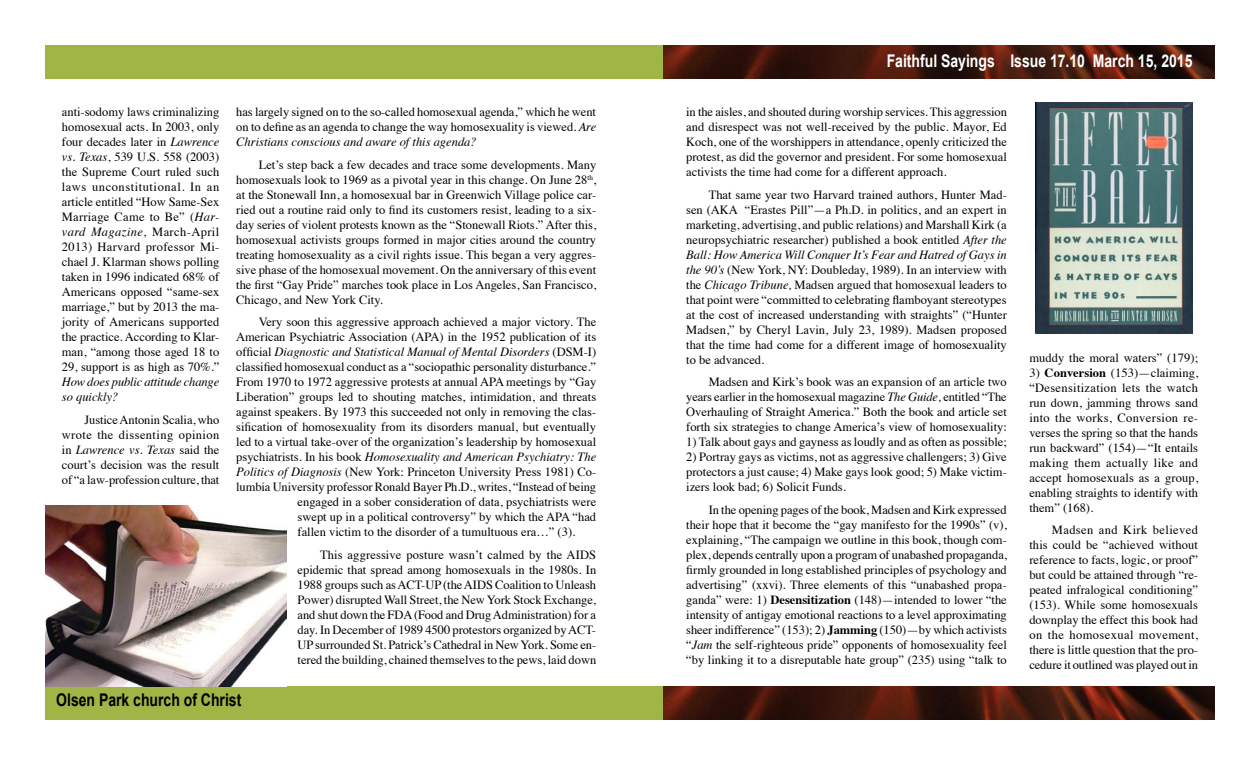
<style>
.page{position:relative;width:1260px;height:765px;background:#fff}
.page>*{position:absolute;margin:0;border:0;box-sizing:border-box;transform-origin:0 0}
.t1{font:700 17.5px "Arial";color:#fff;scale:.8 1}
.t2{font:700 17.5px "Arial";color:#000;scale:.8 1}
.t3{font:12.5px/15px "Times";color:#000;text-align:justify}
.t4{font:italic 12.5px/15px "Times";color:#000}
.s1{font-style:italic}
.s2{font-style:normal}
.s3{font-weight:700}
</style>
<div class="page">
<div style="left:45px;top:45px;width:630px;height:34px;background:#9fb546"></div>
<div style="left:45px;top:686px;width:630px;height:34px;background:#9fb546"></div>
<img style="left:664px;top:686px;width:551px;height:34px">
<img style="left:664px;top:45px;width:551px;height:34px">
<img style="left:45px;top:505px;width:241px;height:181px">
<img style="left:1035px;top:102px;width:157px;height:231px">
<p class="t3" style="left:62px;top:103px;width:159px">anti-sodomy laws criminalizing homosexual acts. In 2003, only four decades later in <span class="s1">Lawrence vs. Texas</span>, 539 U.S. 558 (2003) the Supreme Court ruled such laws unconstitutional. In an article entitled “How Same-Sex Marriage Came to Be” (<span class="s1">Har&shy;vard Magazine,</span> March-April 2013) Harvard professor Mi&shy;chael J. Klarman shows polling taken in 1996 indicated 68% of Americans opposed “same-sex marriage,” but by 2013 the ma&shy;jority of Americans supported the practice. According to Klar&shy;man, “among those aged 18 to 29, support is as high as 70%.”</p>
<p class="t4" style="left:62px;top:374px;width:159px">How does public attitude change so quickly?</p>
<p class="t3" style="left:62px;top:411px;width:159px;text-indent:22px">Justice Antonin Scalia, who wrote the dissenting opinion in <span class="s1">Lawrence vs. Texas</span> said the court’s decision was the result of “a law-profession culture, that</p>
<p class="t3" style="left:236px;top:103px;width:362px">has largely signed on to the so-called homosexual agenda,” which he went on to define as an agenda to change the way homosexuality is viewed. <span class="s1">Are Christians conscious and aware of this agenda?</span></p>
<p class="t3" style="left:236px;top:156px;width:362px;text-indent:23px">Let’s step back a few decades and trace some developments. Many homosexuals look to 1969 as a pivotal year in this change. On June 28<sup>th</sup>, at the Stonewall Inn, a homosexual bar in Greenwich Village police car&shy;ried out a routine raid only to find its customers resist, leading to a six&shy;day series of violent protests known as the “Stonewall Riots.” After this, homosexual activists groups formed in major cities around the country treating homosexuality as a civil rights issue. This began a very aggres&shy;sive phase of the homosexual movement. On the anniversary of this event the first “Gay Pride” marches took place in Los Angeles, San Francisco, Chicago, and New York City.</p>
<p class="t3" style="left:259px;top:313px;width:339px">Very soon this aggressive approach achieved a major victory. The</p>
<p class="t3" style="left:236px;top:328px;width:361px">American Psychiatric Association (APA) in the 1952 publication of its</p>
<p class="t4" style="left:236px;top:344px;width:361px"><span class="s2">official</span> Diagnostic and Statistical Manual of Mental Disorders <span class="s2">(DSM-I)</span></p>
<p class="t3" style="left:236px;top:358px;width:361px">classified homosexual conduct as a “sociopathic personality disturbance.”</p>
<p class="t3" style="left:236px;top:373px;width:362px">From 1970 to 1972 aggressive protests at annual APA meetings by “Gay</p>
<p class="t3" style="left:236px;top:388px;width:362px">Liberation” groups led to shouting matches, intimidation, and threats</p>
<p class="t3" style="left:236px;top:403px;width:361px">against speakers. By 1973 this succeeded not only in removing the clas-</p>
<p class="t3" style="left:236px;top:418px;width:361px">sification of homosexuality from its disorders manual, but eventually</p>
<p class="t3" style="left:236px;top:433px;width:361px">led to a virtual take-over of the organization’s leadership by homosexual</p>
<p class="t4" style="left:236px;top:449px;width:361px"><span class="s2">psychiatrists. In his book</span> Homosexuality and American Psychiatry: The</p>
<p class="t3" style="left:236px;top:463px;width:361px"><span class="s1">Politics of Diagnosis</span> (New York: Princeton University Press 1981) Co-</p>
<p class="t3" style="left:236px;top:478px;width:361px">lumbia University professor Ronald Bayer Ph.D., writes, “Instead of being</p>
<p class="t3" style="left:298px;top:493px;width:300px">engaged in a sober consideration of data, psychiatrists were</p>
<p class="t3" style="left:298px;top:508px;width:300px">swept up in a political controversy” by which the APA “had</p>
<p class="t3" style="left:298px;top:523px;width:279px">fallen victim to the disorder of a tumultuous era…” (3).</p>
<p class="t3" style="left:298px;top:546px;width:300px;text-indent:22px">This aggressive posture wasn’t calmed by the AIDS epidemic that spread among homosexuals in the 1980s. In 1988 groups such as ACT-UP (the AIDS Coalition to Unleash Power) disrupted Wall Street, the New York Stock Exchange, and shut down the FDA (Food and Drug Administration) for a day. In December of 1989 4500 protestors organized by ACT-UP surrounded St. Patrick’s Cathedral in New York. Some en&shy;tered the building, chained themselves to the pews, laid down</p>
<h1 class="t2" style="left:56px;top:688px;width:233px">Olsen Park church of Christ</h1>
<h1 class="t1" style="left:887px;top:49px;width:384px">Faithful Sayings Issue 17.10 March 15, 2015</h1>
<p class="t3" style="left:686px;top:103px;width:322px">in the aisles, and shouted during worship services. This aggression and disrespect was not well-received by the public. Mayor, Ed Koch, one of the worshippers in attendance, openly criticized the protest, as did the governor and president. For some homosexual activists the time had come for a different approach.</p>
<p class="t3" style="left:686px;top:186px;width:322px;text-indent:23px">That same year two Harvard trained authors, Hunter Mad&shy;sen (AKA “Erastes Pill”—a Ph.D. in politics, and an expert in marketing, advertising, and public relations) and Marshall Kirk (a neuropsychiatric researcher) published a book entitled <span class="s1">After the Ball: How America Will Conquer It’s Fear and Hatred of Gays in the 90’s</span> (New York, NY: Doubleday, 1989). In an interview with the <span class="s1">Chicago Tribune,</span> Madsen argued that homosexual leaders to that point were “committed to celebrating flamboyant stereotypes at the cost of increased understanding with straights” (“Hunter Madsen,” by Cheryl Lavin, July 23, 1989). Madsen proposed that the time had come for a different image of homosexuality to be advanced.</p>
<p class="t3" style="left:686px;top:373px;width:322px;text-indent:23px">Madsen and Kirk’s book was an expansion of an article two years earlier in the homosexual magazine <span class="s1">The Guide,</span> entitled “The Overhauling of Straight America.” Both the book and article set forth six strategies to change America’s view of homosexuality:</p>
<p class="t3" style="left:686px;top:433px;width:322px">1) Talk about gays and gayness as loudly and as often as possible;</p>
<p class="t3" style="left:686px;top:448px;width:322px">2) Portray gays as victims, not as aggressive challengers; 3) Give protectors a just cause; 4) Make gays look good; 5) Make victim&shy;izers look bad; 6) Solicit Funds.</p>
<p class="t3" style="left:686px;top:501px;width:322px;text-indent:22px">In the opening pages of the book, Madsen and Kirk expressed their hope that it become the “gay manifesto for the 1990s” (v), explaining, “The campaign we outline in this book, though com&shy;plex, depends centrally upon a program of unabashed propaganda, firmly grounded in long established principles of psychology and advertising” (xxvi). Three elements of this “unabashed propa&shy;ganda” were: 1) <span class="s3">Desensitization</span> (148)—intended to lower “the intensity of antigay emotional reactions to a level approximating sheer indifference” (153); 2) <span class="s3">Jamming</span> (150)—by which activists “<span class="s1">Jam</span> the self-righteous pride” opponents of homosexuality feel “by linking it to a disreputable hate group” (235) using “talk to</p>
<p class="t3" style="left:1029px;top:349px;width:170px">muddy the moral waters” (179);</p>
<p class="t3" style="left:1029px;top:364px;width:170px">3) <span class="s3">Conversion</span> (153)—claiming, “Desensitization lets the watch run down, jamming throws sand into the works, Conversion re&shy;verses the spring so that the hands run backward” (154)—“It entails making them actually like and accept homosexuals as a group, enabling straights to identify with them” (168).</p>
<p class="t3" style="left:1029px;top:522px;width:170px;text-indent:22px">Madsen and Kirk believed this could be “achieved without reference to facts, logic, or proof” but could be attained through “re&shy;peated infralogical conditioning” (153). While some homosexuals downplay the effect this book had on the homosexual movement, there is little question that the pro&shy;cedure it outlined was played out in</p>
</div>
